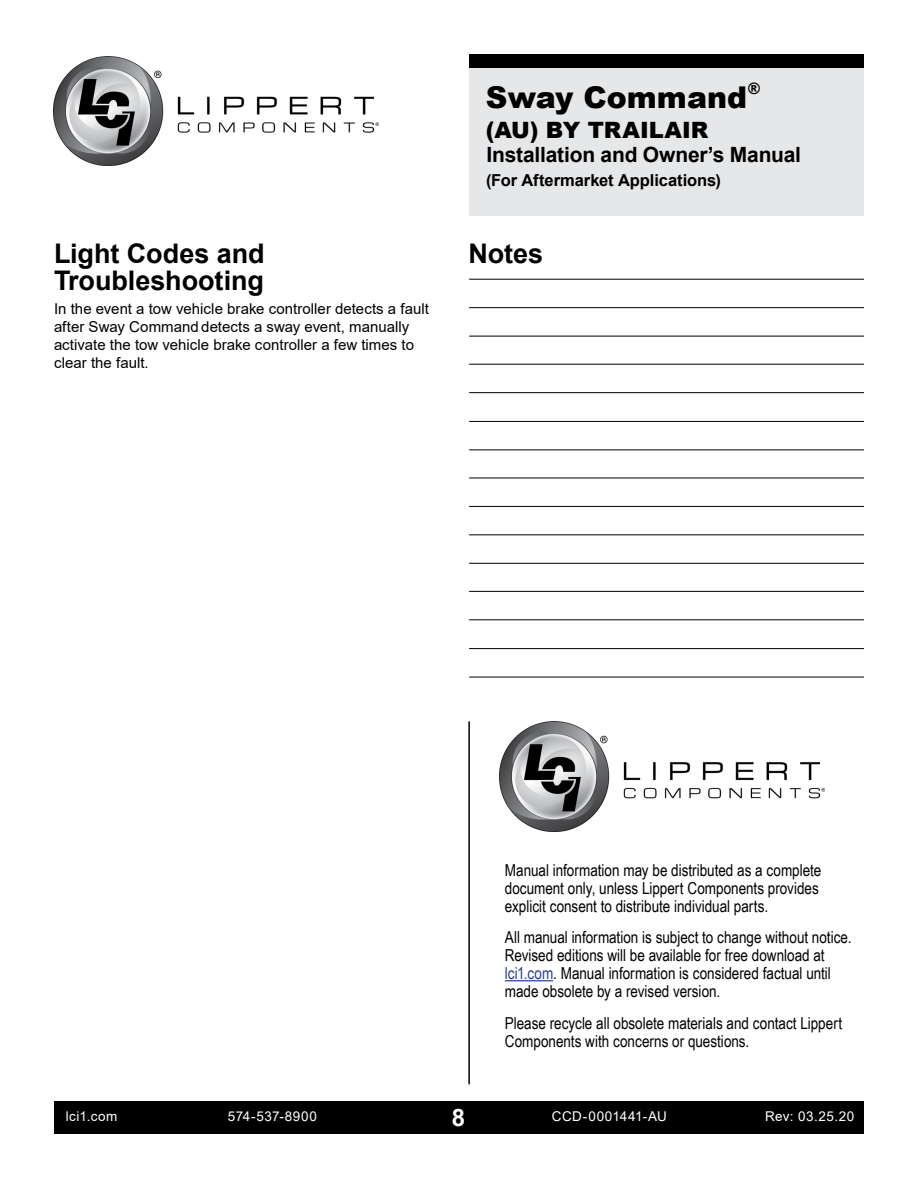
<style>
.page{position:relative;width:918px;height:1188px;background:#fff}
.page>*{position:absolute;margin:0;border:0;box-sizing:border-box;transform-origin:0 0}
.t1{font:900 30px "Arial";color:#000}
.t2{font:700 27px/27px "Arial";letter-spacing:-.005em;color:#000}
.t3{font:700 24px "Arial";color:#fff}
.t4{font:900 22.5px "Arial";color:#000}
.t5{font:700 21px "Arial";letter-spacing:-.01em;color:#000}
.t6{font:16.5px/18px "Arial Narrow";color:#000}
.t7{font:700 16.5px "Arial";letter-spacing:-.005em;color:#000}
.t8{font:15px/18px "Arial";color:#000}
.t9{font:13.5px "Arial";letter-spacing:.035em;color:#fff}
.s1{color:#25408f}
</style>
<div class="page">
<div style="left:54px;top:1102px;width:810px;height:32px;background:#000"></div>
<img style="left:54px;top:56px;width:325px;height:110px">
<div style="left:469px;top:54px;width:395px;height:162px;background:#e6e7e8"></div>
<div style="left:469px;top:54px;width:395px;height:14px;background:#000"></div>
<img style="left:500px;top:722px;width:324px;height:110px">
<hr style="left:505px;top:980px;width:48px;height:1px;background:#25408f">
<hr style="left:468px;top:721px;width:2px;height:363px;background:#000">
<hr style="left:469px;top:279px;width:395px;height:1px;background:#000">
<hr style="left:469px;top:307px;width:395px;height:1px;background:#000">
<hr style="left:469px;top:336px;width:395px;height:1px;background:#000">
<hr style="left:469px;top:364px;width:395px;height:1px;background:#000">
<hr style="left:469px;top:392px;width:395px;height:1px;background:#000">
<hr style="left:469px;top:421px;width:395px;height:1px;background:#000">
<hr style="left:469px;top:450px;width:395px;height:1px;background:#000">
<hr style="left:469px;top:478px;width:395px;height:1px;background:#000">
<hr style="left:469px;top:506px;width:395px;height:1px;background:#000">
<hr style="left:469px;top:535px;width:395px;height:1px;background:#000">
<hr style="left:469px;top:563px;width:395px;height:1px;background:#000">
<hr style="left:469px;top:591px;width:395px;height:1px;background:#000">
<hr style="left:469px;top:620px;width:395px;height:1px;background:#000">
<hr style="left:469px;top:648px;width:395px;height:1px;background:#000">
<hr style="left:469px;top:677px;width:395px;height:1px;background:#000">
<h2 class="t2" style="left:54px;top:240px;width:212px">Light Codes and<br>Troubleshooting</h2>
<p class="t8" style="left:54px;top:300px;width:376px">In the event a tow vehicle brake controller detects a fault after Sway Command detects a sway event, manually activate the tow vehicle brake controller a few times to clear the fault.</p>
<h1 class="t1" style="left:486px;top:75px;width:276px">Sway Command<sup>®</sup></h1>
<h3 class="t4" style="left:486px;top:113px;width:224px">(AU) BY TRAILAIR</h3>
<p class="t5" style="left:487px;top:140px;width:316px">Installation and Owner’s Manual</p>
<p class="t7" style="left:486px;top:168px;width:236px">(For Aftermarket Applications)</p>
<h2 class="t2" style="left:468px;top:240px;width:76px">Notes</h2>
<p class="t6" style="left:505px;top:860px;width:318px">Manual information may be distributed as a complete document only, unless Lippert Components provides explicit consent to distribute individual parts.</p>
<p class="t6" style="left:505px;top:928px;width:348px">All manual information is subject to change without notice.<br>Revised editions will be available for free download at <span class="s1">lci1.com</span>. Manual information is considered factual until made obsolete by a revised version.</p>
<p class="t6" style="left:505px;top:1013px;width:339px">Please recycle all obsolete materials and contact Lippert<br>Components with concerns or questions.</p>
<p class="t9" style="left:66px;top:1107px;width:53px">lci1.com</p>
<p class="t9" style="left:228px;top:1107px;width:91px">574-537-8900</p>
<h3 class="t3" style="left:452px;top:1101px;width:15px">8</h3>
<p class="t9" style="left:552px;top:1107px;width:117px">CCD-0001441-AU</p>
<p class="t9" style="left:765px;top:1107px;width:91px">Rev: 03.25.20</p>
</div>
